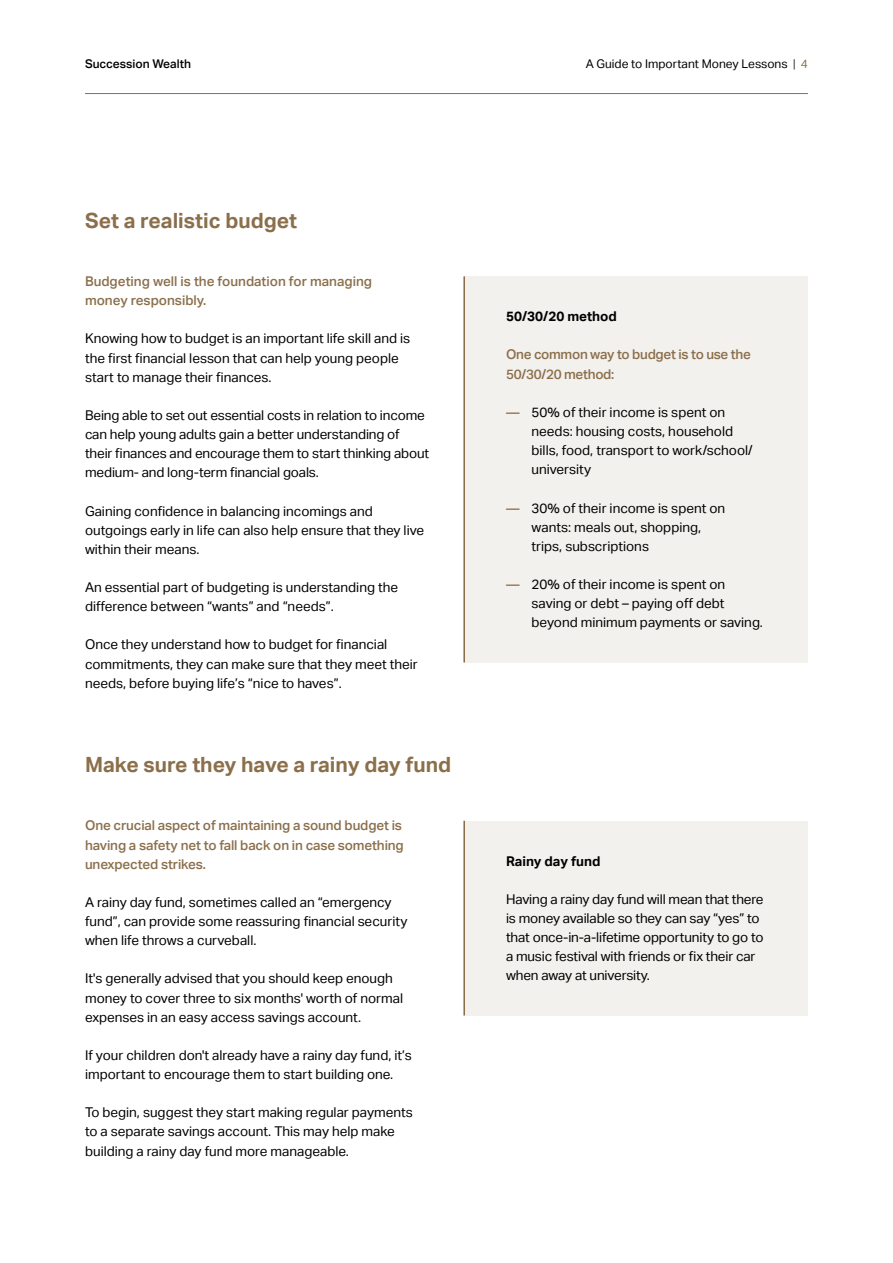
<style>
.page{position:relative;width:893px;height:1263px;background:#fff}
.page>*{position:absolute;margin:0;border:0;box-sizing:border-box;transform-origin:0 0}
.t1{font:700 21px "Aktiv Grotesk";color:#8b6f4b}
.t2{font:13.5px/19.2px "Aktiv Grotesk";color:#000}
.t3{font:500 13.5px/19.2px "Aktiv Grotesk";letter-spacing:-.01em;color:#8b6f4b}
.t4{font:700 13.5px "Aktiv Grotesk";color:#000}
.t5{font:12px "Aktiv Grotesk";color:#000}
.t6{font:500 12px "Aktiv Grotesk";color:#000}
.s1{font-weight:300}
.s2{color:#8b6f4b}
.s3{font-weight:500;color:#8b6f4b}
</style>
<div class="page">
<hr style="left:85px;top:93px;width:723px;height:1px;background:#8b6f4b">
<div style="left:463px;top:276px;width:345px;height:386px;background:#f3f1ed"></div>
<hr style="left:463px;top:276px;width:2px;height:386px;background:#8b6f4b">
<div style="left:463px;top:821px;width:345px;height:194px;background:#f3f1ed"></div>
<hr style="left:463px;top:821px;width:2px;height:194px;background:#8b6f4b">
<p class="t6" style="left:85px;top:57px;width:108px">Succession Wealth</p>
<p class="t5" style="left:586px;top:57px;width:224px">A Guide to Important Money Lessons <span class="s1">|</span> <span class="s2">4</span></p>
<h1 class="t1" style="left:85px;top:208px;width:214px">Set a realistic budget</h1>
<p class="t3" style="left:85px;top:272px;width:289px">Budgeting well is the foundation for managing money responsibly.</p>
<p class="t2" style="left:85px;top:329px;width:327px">Knowing how to budget is an important life skill and is the first financial lesson that can help young people start to manage their finances.</p>
<p class="t2" style="left:85px;top:406px;width:346px">Being able to set out essential costs in relation to income can help young adults gain a better understanding of their finances and encourage them to start thinking about medium- and long-term financial goals.</p>
<p class="t2" style="left:85px;top:501px;width:341px">Gaining confidence in balancing incomings and outgoings early in life can also help ensure that they live within their means.</p>
<p class="t2" style="left:85px;top:578px;width:315px">An essential part of budgeting is understanding the difference between “wants” and “needs”.</p>
<p class="t2" style="left:85px;top:635px;width:334px">Once they understand how to budget for financial commitments, they can make sure that they meet their needs, before buying life’s “nice to haves”.</p>
<h1 class="t1" style="left:85px;top:752px;width:368px">Make sure they have a rainy day fund</h1>
<p class="t3" style="left:85px;top:816px;width:320px">One crucial aspect of maintaining a sound budget is having a safety net to fall back on in case something unexpected strikes.</p>
<p class="t2" style="left:85px;top:893px;width:324px">A rainy day fund, sometimes called an “emergency fund”, can provide some reassuring financial security when life throws a curveball.</p>
<p class="t2" style="left:85px;top:969px;width:319px">It's generally advised that you should keep enough money to cover three to six months' worth of normal expenses in an easy access savings account.</p>
<p class="t2" style="left:85px;top:1046px;width:328px">If your children don't already have a rainy day fund, it’s important to encourage them to start building one.</p>
<p class="t2" style="left:85px;top:1103px;width:329px">To begin, suggest they start making regular payments to a separate savings account. This may help make building a rainy day fund more manageable.</p>
<p class="t4" style="left:506px;top:309px;width:112px">50/30/20 method</p>
<p class="t3" style="left:506px;top:345px;width:246px">One common way to budget is to use the<br>50/30/20 method:</p>
<p class="t2" style="left:531px;top:403px;width:223px;text-indent:-26px"><span class="s3">—</span> 50% of their income is spent on needs: housing costs, household bills, food, transport to work/school/ university</p>
<p class="t2" style="left:531px;top:498px;width:195px;text-indent:-26px"><span class="s3">—</span> 30% of their income is spent on wants: meals out, shopping, trips, subscriptions</p>
<p class="t2" style="left:531px;top:575px;width:233px;text-indent:-26px"><span class="s3">—</span> 20% of their income is spent on saving or debt – paying off debt beyond minimum payments or saving.</p>
<p class="t4" style="left:506px;top:853px;width:96px">Rainy day fund</p>
<p class="t2" style="left:506px;top:889px;width:259px">Having a rainy day fund will mean that there is money available so they can say “yes” to that once-in-a-lifetime opportunity to go to a music festival with friends or fix their car when away at university.</p>
</div>
